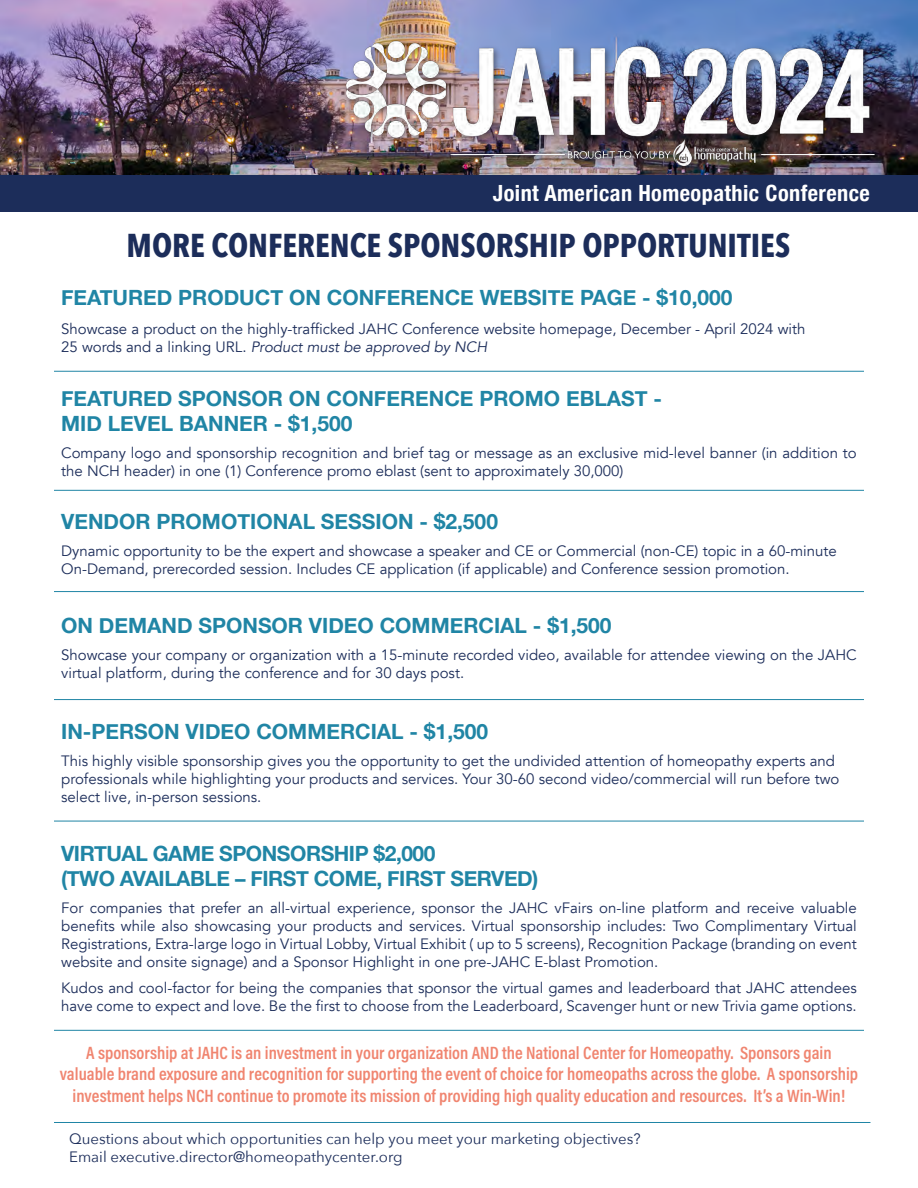
<style>
.page{position:relative;width:918px;height:1188px;background:#fff}
.page>*{position:absolute;margin:0;border:0;box-sizing:border-box;transform-origin:0 0}
.t1{font:700 33px "Avenir Next Condensed";color:#1c2d5a}
.t2{font:700 condensed 22.35px "Helvetica Neue";letter-spacing:.02em;color:#fff}
.t3{font:700 21px "Helvetica Neue";color:#2085a5}
.t4{font:700 21px "Helvetica Neue";letter-spacing:-.02em;color:#2085a5}
.t5{font:18px/21.6px "Acumin Variable Concept";color:#f08570;text-align:center}
.t6{font:15px/18px "Avenir";color:#1c2d5a}
.t7{font:15px "Avenir Next";color:#1c2d5a}
.t8{font:italic 15px "Avenir";color:#1c2d5a}
.s1{font-style:normal}
</style>
<div class="page">
<svg style="left:54px;top:370px;width:810px;height:660px"></svg>
<hr style="left:54px;top:371px;width:810px;height:1px;background:#2085a5">
<hr style="left:54px;top:490px;width:810px;height:1px;background:#2085a5">
<hr style="left:54px;top:591px;width:810px;height:1px;background:#2085a5">
<hr style="left:54px;top:821px;width:810px;height:1px;background:#2085a5">
<hr style="left:54px;top:699px;width:810px;height:1px;background:#2085a5">
<hr style="left:54px;top:1030px;width:810px;height:1px;background:#2085a5">
<img style="left:0;top:0;width:918px;height:175px">
<div style="left:0;top:175px;width:918px;height:37px;background:#1c2d5a"></div>
<img style="left:338px;top:0;width:554px;height:175px">
<hr style="left:54px;top:1122px;width:816px;height:1px;background:#2085a5">
<p class="t2" style="left:493px;top:174px;width:379px">Joint American Homeopathic Conference</p>
<p class="t1" style="left:127px;top:225px;width:665px">MORE CONFERENCE SPONSORSHIP OPPORTUNITIES</p>
<p class="t3" style="left:61px;top:281px;width:673px">FEATURED PRODUCT ON CONFERENCE WEBSITE PAGE - $10,000</p>
<p class="t6" style="left:61px;top:320px;width:746px">Showcase a product on the highly-trafficked JAHC Conference website homepage, December - April 2024 with</p>
<p class="t8" style="left:61px;top:338px;width:428px"><span class="s1">25 words and a linking URL.</span> Product must be approved by NCH</p>
<p class="t3" style="left:61px;top:382px;width:602px">FEATURED SPONSOR ON CONFERENCE PROMO EBLAST -</p>
<p class="t3" style="left:61px;top:407px;width:293px">MID LEVEL BANNER - $1,500</p>
<p class="t6" style="left:61px;top:444px;width:797px">Company logo and sponsorship recognition and brief tag or message as an exclusive mid-level banner (in addition to the NCH header) in one (1) Conference promo eblast (sent to approximately 30,000)</p>
<p class="t3" style="left:61px;top:505px;width:438px">VENDOR PROMOTIONAL SESSION - $2,500</p>
<p class="t6" style="left:61px;top:542px;width:777px">Dynamic opportunity to be the expert and showcase a speaker and CE or Commercial (non-CE) topic in a 60-minute</p>
<p class="t6" style="left:61px;top:560px;width:730px">On-Demand, prerecorded session. Includes CE application (if applicable) and Conference session promotion.</p>
<p class="t3" style="left:61px;top:609px;width:552px">ON DEMAND SPONSOR VIDEO COMMERCIAL - $1,500</p>
<p class="t6" style="left:61px;top:646px;width:797px">Showcase your company or organization with a 15-minute recorded video, available for attendee viewing on the JAHC virtual platform, during the conference and for 30 days post.</p>
<p class="t3" style="left:61px;top:715px;width:429px">IN-PERSON VIDEO COMMERCIAL - $1,500</p>
<p class="t6" style="left:61px;top:752px;width:780px">This highly visible sponsorship gives you the opportunity to get the undivided attention of homeopathy experts and professionals while highlighting your products and services. Your 30-60 second video/commercial will run before two select live, in-person sessions.</p>
<p class="t4" style="left:61px;top:837px;width:376px">VIRTUAL GAME SPONSORSHIP $2,000</p>
<p class="t4" style="left:61px;top:862px;width:479px">(TWO AVAILABLE – FIRST COME, FIRST SERVED)</p>
<p class="t6" style="left:61px;top:899px;width:797px;text-align:justify">For companies that prefer an all-virtual experience, sponsor the JAHC vFairs on-line platform and receive valuable benefits while also showcasing your products and services. Virtual sponsorship includes: Two Complimentary Virtual Registrations, Extra-large logo in Virtual Lobby, Virtual Exhibit ( up to 5 screens), Recognition Package (branding on event website and onsite signage) and a Sponsor Highlight in one pre-JAHC E-blast Promotion.</p>
<p class="t6" style="left:61px;top:979px;width:797px">Kudos and cool-factor for being the companies that sponsor the virtual games and leaderboard that JAHC attendees have come to expect and love. Be the first to choose from the Leaderboard, Scavenger hunt or new Trivia game options.</p>
<p class="t5" style="left:60px;top:1041px;width:800px">A sponsorship at JAHC is an investment in your organization AND the National Center for Homeopathy. Sponsors gain valuable brand exposure and recognition for supporting the event of choice for homeopaths across the globe. A sponsorship investment helps NCH continue to promote its mission of providing high quality education and resources. It’s a Win-Win!</p>
<p class="t7" style="left:69px;top:1126px;width:573px">Questions about which opportunities can help you meet your marketing objectives?</p>
<p class="t7" style="left:69px;top:1144px;width:335px">Email executive.director@homeopathycenter.org</p>
</div>
